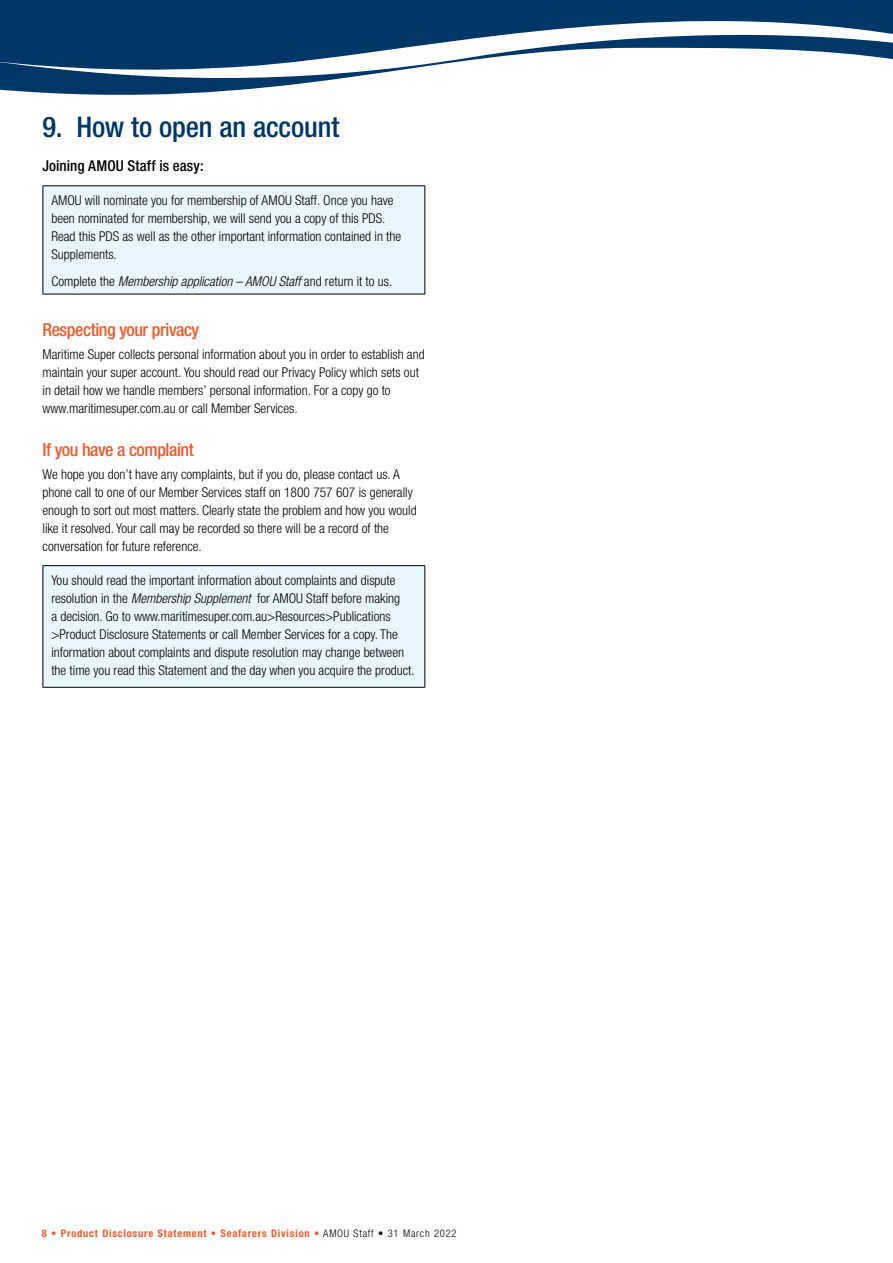
<style>
.page{position:relative;width:893px;height:1263px;background:#fff}
.page>*{position:absolute;margin:0;border:0;box-sizing:border-box;transform-origin:0 0}
.t1{font:500 condensed 28.5px "Helvetica Neue";letter-spacing:-.005em;color:#003768}
.t2{font:500 condensed 18px "Helvetica Neue";letter-spacing:-.025em;color:#f15a2a}
.t3{font:500 condensed 15px "Helvetica Neue";letter-spacing:.005em;color:#000}
.t4{font:300 condensed 13.5px/18px "Helvetica Neue";color:#000}
.t5{font:italic 300 condensed 13.5px "Helvetica Neue";color:#000}
.t6{font:700 condensed 10.5px "Helvetica Neue";letter-spacing:.075em;color:#f15a2a}
.s1{font-style:normal}
.s2{font-style:italic}
.s3{font-weight:300}
.s4{font-weight:300;color:#000}
</style>
<div class="page">
<svg style="left:0;top:0;width:893px;height:95px;fill:#003768"></svg>
<div style="left:43px;top:186px;width:382px;height:108px;background:#eaf6fd"></div>
<hr style="left:43px;top:186px;width:1px;height:108px;background:#000">
<hr style="left:43px;top:185px;width:382px;height:1px;background:#000">
<hr style="left:424px;top:186px;width:1px;height:108px;background:#000">
<hr style="left:43px;top:294px;width:382px;height:1px;background:#000">
<div style="left:43px;top:566px;width:382px;height:121px;background:#eaf6fd"></div>
<hr style="left:43px;top:566px;width:1px;height:121px;background:#000">
<hr style="left:43px;top:565px;width:382px;height:1px;background:#000">
<hr style="left:424px;top:566px;width:1px;height:121px;background:#000">
<hr style="left:43px;top:687px;width:382px;height:1px;background:#000">
<h1 class="t1" style="left:43px;top:110px;width:298px">9. How to open an account</h1>
<p class="t3" style="left:43px;top:157px;width:163px">Joining AMOU Staff is easy:</p>
<p class="t4" style="left:51px;top:191px;width:351px">AMOU will nominate you for membership of AMOU Staff. Once you have been nominated for membership, we will send you a copy of this PDS.<br>Read this PDS as well as the other important information contained in the Supplements.</p>
<p class="t5" style="left:51px;top:273px;width:342px"><span class="s1">Complete the</span> Membership application – AMOU Staff <span class="s1">and return it to us.</span></p>
<h2 class="t2" style="left:43px;top:319px;width:158px">Respecting your privacy</h2>
<p class="t4" style="left:43px;top:345px;width:384px">Maritime Super collects personal information about you in order to establish and maintain your super account. You should read our Privacy Policy which sets out in detail how we handle members’ personal information. For a copy go to www.maritimesuper.com.au or call Member Services.</p>
<h2 class="t2" style="left:43px;top:439px;width:153px">If you have a complaint</h2>
<p class="t4" style="left:43px;top:465px;width:376px">We hope you don’t have any complaints, but if you do, please contact us. A phone call to one of our Member Services staff on 1800 757 607 is generally enough to sort out most matters. Clearly state the problem and how you would like it resolved. Your call may be recorded so there will be a record of the conversation for future reference.</p>
<p class="t4" style="left:51px;top:571px;width:365px">You should read the important information about complaints and dispute resolution in the <span class="s2">Membership Supplement</span> for AMOU Staff before making<br>a decision. Go to www.maritimesuper.com.au&gt;Resources&gt;Publications &gt;Product Disclosure Statements or call Member Services for a copy. The information about complaints and dispute resolution may change between the time you read this Statement and the day when you acquire the product.</p>
<p class="t6" style="left:42px;top:1227px;width:416px">8 • Product Disclosure Statement • Seafarers Division <span class="s3">•</span> <span class="s4">AMOU Staff • 31 March 2022</span></p>
</div>
